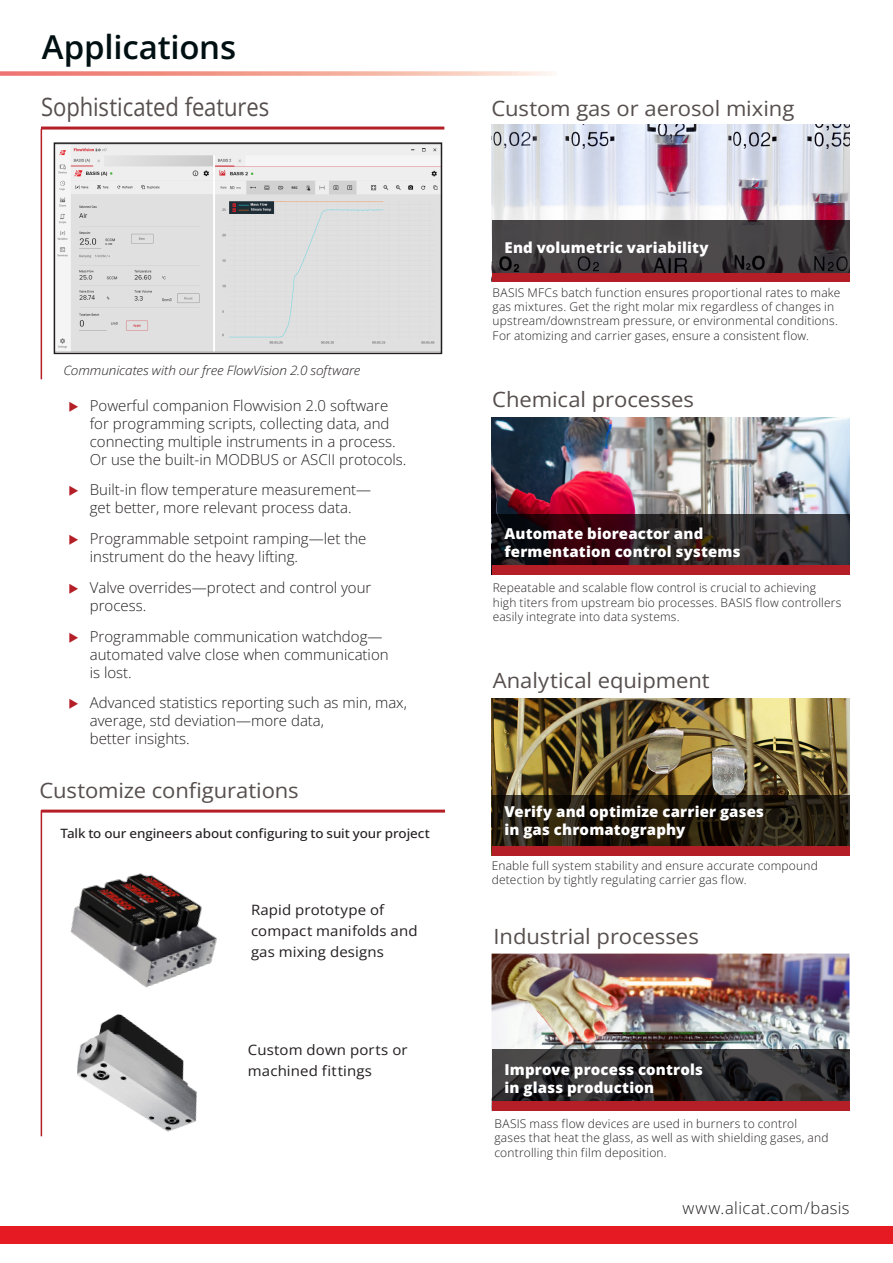
<style>
.page{position:relative;width:893px;height:1263px;background:#fff}
.page>*{position:absolute;margin:0;border:0;box-sizing:border-box;transform-origin:0 0}
.t1{font:600 33px "Open Sans";letter-spacing:-.01em;color:#001012}
._2nd_Subheader{font:25.2px "Open Sans";letter-spacing:-.005em;color:#564f4e;scale:.88 1}
._2nd_Subheader-2{font:21px "Open Sans";letter-spacing:-.005em;color:#564f4e;scale:1.05 1}
.t2{font:300 16.5px "Open Sans";letter-spacing:.025em;color:#231f20}
.t3{font:300 15px/18px "Open Sans";color:#231f20}
.Photo_Text{font:800 15px "Open Sans";letter-spacing:.01em;color:#fff}
.t4{font:14.25px/21px "Open Sans";letter-spacing:.01em;color:#231f20;scale:1.05 1}
.t5{font:500 12.9px "Open Sans";letter-spacing:-.005em;color:#231f20;scale:1.05 1}
.t6{font:italic 300 12.9px "Open Sans";letter-spacing:-.005em;color:#231f20;scale:1.05 1}
.t7{font:300 12px/14.4px "Open Sans";letter-spacing:.015em;color:#231f20}
</style>
<div class="page">
<div style="left:0;top:1226px;width:893px;height:17px;background:#e51a23"></div>
<img style="left:492px;top:417px;width:358px;height:97px">
<svg style="left:0;top:71px;width:552px;height:5px;background:#f4afa3"></svg>
<img style="left:492px;top:953px;width:357px;height:97px">
<img style="left:492px;top:698px;width:358px;height:97px">
<img style="left:492px;top:124px;width:358px;height:96px">
<svg style="left:492px;top:514px;width:358px;height:51px;background:#2d1e23"></svg>
<svg style="left:492px;top:1050px;width:358px;height:59px;background:#322d2f"></svg>
<svg style="left:492px;top:795px;width:358px;height:52px;background:#241a0e"></svg>
<div style="left:492px;top:1102px;width:357px;height:9px;background:#b41f27"></div>
<div style="left:492px;top:565px;width:358px;height:9px;background:#b41f27"></div>
<svg style="left:492px;top:220px;width:358px;height:53px;background:#433e40"></svg>
<div style="left:492px;top:273px;width:358px;height:9px;background:#b41f27"></div>
<div style="left:492px;top:847px;width:358px;height:9px;background:#b41f27"></div>
<hr style="left:41px;top:127px;width:403px;height:3px;background:#b41f27">
<hr style="left:41px;top:129px;width:1px;height:250px;background:#b41f27">
<img style="left:57px;top:145px;width:382px;height:206px">
<div style="left:54px;top:142px;width:388px;height:212px;border:2px solid #231f20"></div>
<img style="left:70px;top:873px;width:147px;height:115px">
<img style="left:77px;top:1014px;width:120px;height:118px">
<hr style="left:41px;top:809px;width:404px;height:3px;background:#b41f27">
<hr style="left:41px;top:810px;width:1px;height:326px;background:#b41f27">
<p class="t1" style="left:42px;top:24px;width:196px">Applications</p>
<p class="_2nd_Subheader" style="left:41px;top:90px;width:261px">Sophisticated features</p>
<p class="t6" style="left:63px;top:361px;width:285px">Communicates with our free FlowVision 2.0 software</p>
<p class="t3" style="left:90px;top:396px;width:318px">Powerful companion Flowvision 2.0 software for programming scripts, collecting data, and connecting multiple instruments in a process.<br>Or use the built-in MODBUS or ASCII protocols.</p>
<p class="t3" style="left:90px;top:480px;width:283px">Built-in flow temperature measurement— get better, more relevant process data.</p>
<p class="t3" style="left:90px;top:529px;width:278px">Programmable setpoint ramping—let the instrument do the heavy lifting.</p>
<p class="t3" style="left:90px;top:578px;width:283px">Valve overrides—protect and control your process.</p>
<p class="t3" style="left:90px;top:627px;width:300px">Programmable communication watchdog— automated valve close when communication is lost.</p>
<p class="t3" style="left:90px;top:693px;width:319px">Advanced statistics reporting such as min, max, average, std deviation—more data,<br>better insights.</p>
<p class="_2nd_Subheader-2" style="left:40px;top:776px;width:248px">Customize configurations</p>
<p class="t5" style="left:61px;top:824px;width:353px">Talk to our engineers about configuring to suit your project</p>
<p class="t4" style="left:251px;top:899px;width:160px">Rapid prototype of compact manifolds and gas mixing designs</p>
<p class="t4" style="left:248px;top:1039px;width:154px">Custom down ports or machined fittings</p>
<p class="_2nd_Subheader-2" style="left:491px;top:94px;width:290px">Custom gas or aerosol mixing</p>
<p class="Photo_Text" style="left:504px;top:236px;width:206px">End volumetric variability</p>
<p class="t7" style="left:493px;top:285px;width:349px">BASIS MFCs batch function ensures proportional rates to make gas mixtures. Get the right molar mix regardless of changes in upstream/downstream pressure, or environmental conditions.<br>For atomizing and carrier gases, ensure a consistent flow.</p>
<p class="_2nd_Subheader-2" style="left:492px;top:385px;width:194px">Chemical processes</p>
<p class="Photo_Text" style="left:504px;top:522px;width:200px">Automate bioreactor and</p>
<p class="Photo_Text" style="left:504px;top:540px;width:238px">fermentation control systems</p>
<p class="t7" style="left:493px;top:580px;width:350px">Repeatable and scalable flow control is crucial to achieving high titers from upstream bio processes. BASIS flow controllers easily integrate into data systems.</p>
<p class="_2nd_Subheader-2" style="left:493px;top:666px;width:208px">Analytical equipment</p>
<p class="Photo_Text" style="left:504px;top:800px;width:261px">Verify and optimize carrier gases</p>
<p class="Photo_Text" style="left:504px;top:818px;width:182px">in gas chromatography</p>
<p class="t7" style="left:492px;top:858px;width:328px">Enable full system stability and ensure accurate compound detection by tightly regulating carrier gas flow.</p>
<p class="_2nd_Subheader-2" style="left:494px;top:922px;width:197px">Industrial processes</p>
<p class="Photo_Text" style="left:504px;top:1058px;width:200px">Improve process controls</p>
<p class="Photo_Text" style="left:504px;top:1076px;width:151px">in glass production</p>
<p class="t7" style="left:494px;top:1116px;width:336px">BASIS mass flow devices are used in burners to control gases that heat the glass, as well as with shielding gases, and controlling thin film deposition.</p>
<p class="t2" style="left:682px;top:1196px;width:169px">www.alicat.com/basis</p>
</div>
